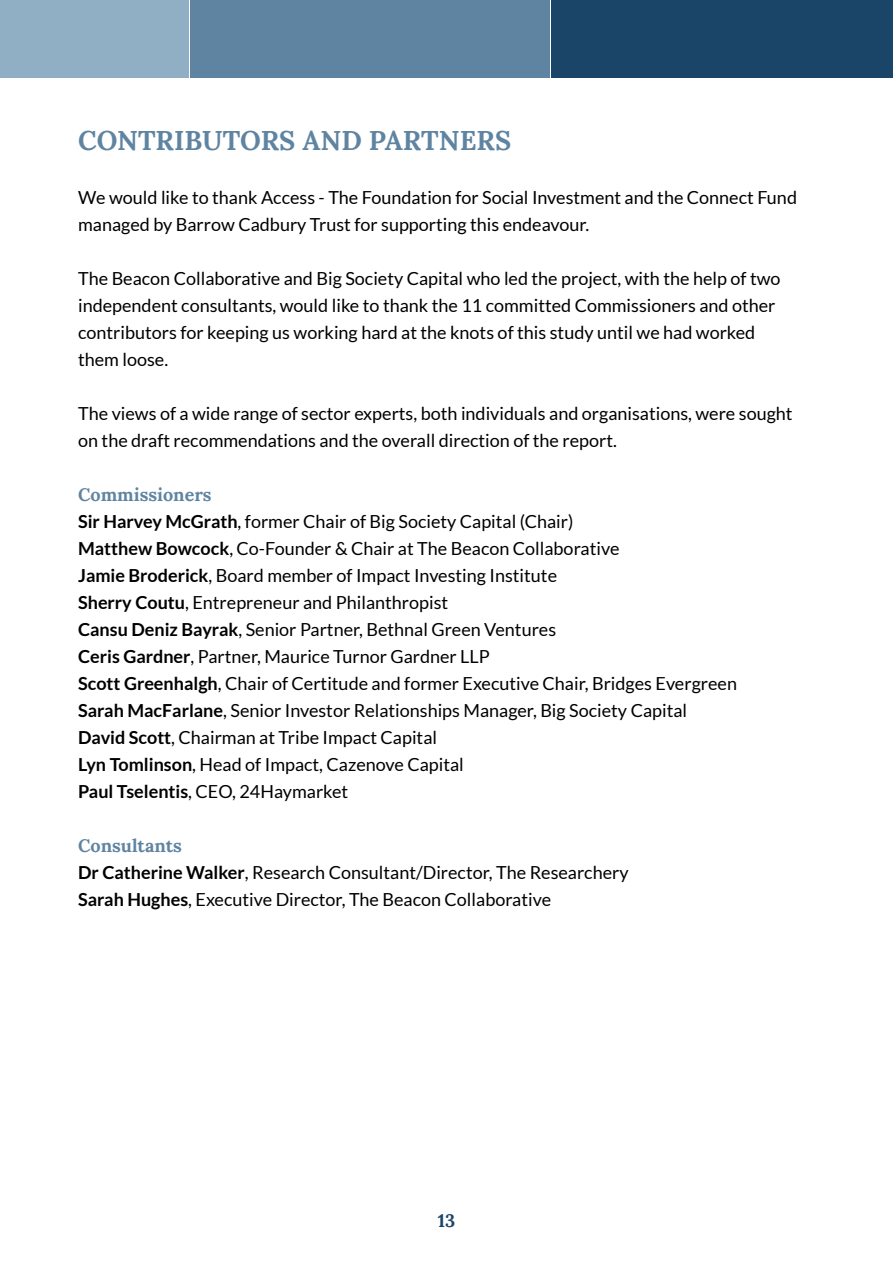
<style>
.page{position:relative;width:893px;height:1263px;background:#fff}
.page>*{position:absolute;margin:0;border:0;box-sizing:border-box;transform-origin:0 0}
.t1{font:700 27px "Lora";color:#5f84a1}
.t2{font:18px/27px "Lato";color:#000}
.t3{font:700 18px "Lora";color:#5f84a1}
.t4{font:700 18px "Lora";color:#1a4568}
.s1{font-weight:700}
</style>
<div class="page">
<div style="left:190px;top:0;width:359px;height:78px;background:#5f84a1"></div>
<div style="left:551px;top:0;width:342px;height:78px;background:#1a4568"></div>
<div style="left:0;top:0;width:189px;height:78px;background:#90afc4"></div>
<h1 class="t1" style="left:78px;top:123px;width:435px">CONTRIBUTORS AND PARTNERS</h1>
<p class="t2" style="left:78px;top:184px;width:720px">We would like to thank Access - The Foundation for Social Investment and the Connect Fund managed by Barrow Cadbury Trust for supporting this endeavour.</p>
<p class="t2" style="left:78px;top:265px;width:704px">The Beacon Collaborative and Big Society Capital who led the project, with the help of two independent consultants, would like to thank the 11 committed Commissioners and other contributors for keeping us working hard at the knots of this study until we had worked them loose.</p>
<p class="t2" style="left:78px;top:400px;width:716px">The views of a wide range of sector experts, both individuals and organisations, were sought on the draft recommendations and the overall direction of the report.</p>
<p class="t3" style="left:78px;top:483px;width:135px">Commissioners</p>
<p class="t2" style="left:78px;top:508px;width:660px"><span class="s1">Sir Harvey McGrath</span>, former Chair of Big Society Capital (Chair)<br><span class="s1">Matthew Bowcock</span>, Co-Founder &amp; Chair at The Beacon Collaborative<br><span class="s1">Jamie Broderick</span>, Board member of Impact Investing Institute<br><span class="s1">Sherry Coutu</span>, Entrepreneur and Philanthropist<br><span class="s1">Cansu Deniz Bayrak</span>, Senior Partner, Bethnal Green Ventures<br><span class="s1">Ceris Gardner</span>, Partner, Maurice Turnor Gardner LLP<br><span class="s1">Scott Greenhalgh</span>, Chair of Certitude and former Executive Chair, Bridges Evergreen <span class="s1">Sarah MacFarlane</span>, Senior Investor Relationships Manager, Big Society Capital <span class="s1">David Scott</span>, Chairman at Tribe Impact Capital<br><span class="s1">Lyn Tomlinson</span>, Head of Impact, Cazenove Capital<br><span class="s1">Paul Tselentis</span>, CEO, 24Haymarket</p>
<p class="t3" style="left:78px;top:834px;width:105px">Consultants</p>
<p class="t2" style="left:78px;top:859px;width:552px"><span class="s1">Dr Catherine Walker</span>, Research Consultant/Director, The Researchery<br><span class="s1">Sarah Hughes</span>, Executive Director, The Beacon Collaborative</p>
<p class="t4" style="left:438px;top:1209px;width:19px">13</p>
</div>
